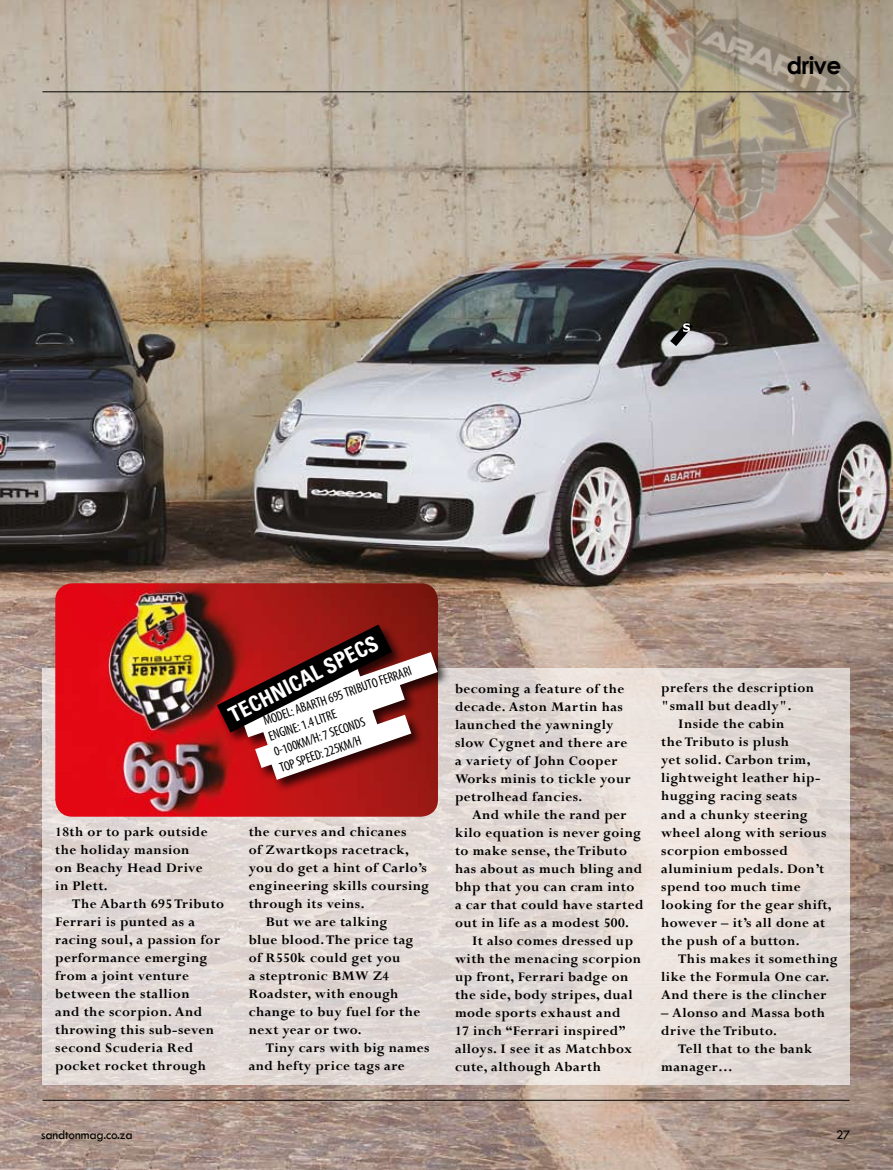
<style>
.page{position:relative;width:893px;height:1170px;background:#fff}
.page>*{position:absolute;margin:0;border:0;box-sizing:border-box;transform-origin:0 0}
.t1{font:700 24px "Century Gothic";letter-spacing:-.02em;color:#000}
.t2{font:700 condensed 21.45px "Univers LT Std";color:#fff}
.t3{font:700 14.7px/18px "Perpetua";letter-spacing:.03em;color:#000}
.t4{font:condensed 13.5px/16.5px "Myriad Pro";color:#000}
.t5{font:13.5px "Tw Cen";letter-spacing:-.01em;color:#000}
</style>
<div class="page">
<img style="left:0;top:0;width:893px;height:1169px">
<img style="left:611px;top:0;width:282px;height:291px">
<svg style="left:43px;top:668px;width:807px;height:416px;background:#e3dad6"></svg>
<svg style="left:670px;top:321px;width:23px;height:25px"></svg>
<img style="left:55px;top:583px;width:383px;height:233px">
<div style="left:215px;top:622px;width:235px;height:170px;background:#000;opacity:.75"></div>
<svg style="left:217px;top:624px;width:221px;height:155px"></svg>
<hr style="left:43px;top:1099px;width:807px;height:1px;background:#000">
<hr style="left:43px;top:92px;width:807px;height:1px;background:#000">
<h1 class="t1" style="left:787px;top:50px;width:56px">drive</h1>
<h2 class="t2" style="left:225px;top:704px;width:166px;rotate:-27deg">TECHNICAL SPECS</h2>
<p class="t4" style="left:261px;top:713px;width:157px;rotate:-19deg">MODEL: Abarth 695 Tributo Ferrari<br>ENGINE: 1.4 litre<br>0-100KM/H: 7 second s<br>TOP SPEED: 225km /h</p>
<p class="t3" style="left:55px;top:822px;width:154px">18th or to park outside the holiday mansion on Beachy Head Drive in Plett.</p>
<p class="t3" style="left:55px;top:894px;width:170px;text-indent:17px">The Abarth 695 Tributo<br>Ferrari is punted as a racing soul, a passion for performance emerging from a joint venture between the stallion<br>and the scorpion. And throwing this sub-seven second Scuderia Red pocket rocket through</p>
<p class="t3" style="left:249px;top:822px;width:159px">the curves and chicanes</p>
<p class="t3" style="left:249px;top:840px;width:162px">of Zwartkops racetrack,</p>
<p class="t3" style="left:249px;top:858px;width:179px">you do get a hint of Carlo’s</p>
<p class="t3" style="left:249px;top:876px;width:182px">engineering skills coursing</p>
<p class="t3" style="left:249px;top:894px;width:117px">through its veins.</p>
<p class="t3" style="left:266px;top:912px;width:123px">But we are talking</p>
<p class="t3" style="left:249px;top:930px;width:166px">blue blood. The price tag</p>
<p class="t3" style="left:249px;top:948px;width:153px">of R550k could get you</p>
<p class="t3" style="left:249px;top:966px;width:142px">a steptronic BMW Z4</p>
<p class="t3" style="left:249px;top:984px;width:151px">Roadster, with enough</p>
<p class="t3" style="left:249px;top:1002px;width:173px">change to buy fuel for the</p>
<p class="t3" style="left:249px;top:1020px;width:114px">next year or two.</p>
<p class="t3" style="left:266px;top:1038px;width:165px">Tiny cars with big names</p>
<p class="t3" style="left:249px;top:1056px;width:157px">and hefty price tags are</p>
<p class="t3" style="left:455px;top:679px;width:177px">becoming a feature of the decade. Aston Martin has launched the yawningly slow Cygnet and there are a variety of John Cooper<br>Works minis to tickle your petrolhead fancies.</p>
<p class="t3" style="left:472px;top:805px;width:156px">And while the rand per</p>
<p class="t3" style="left:455px;top:823px;width:187px">kilo equation is never going</p>
<p class="t3" style="left:455px;top:841px;width:174px">to make sense, the Tributo</p>
<p class="t3" style="left:455px;top:859px;width:189px">has about as much bling and</p>
<p class="t3" style="left:455px;top:877px;width:181px">bhp that you can cram into</p>
<p class="t3" style="left:455px;top:895px;width:190px">a car that could have started</p>
<p class="t3" style="left:455px;top:913px;width:176px">out in life as a modest 500.</p>
<p class="t3" style="left:472px;top:931px;width:163px">It also comes dressed up</p>
<p class="t3" style="left:455px;top:949px;width:188px">with the menacing scorpion</p>
<p class="t3" style="left:455px;top:967px;width:175px">up front, Ferrari badge on</p>
<p class="t3" style="left:455px;top:985px;width:179px">the side, body stripes, dual</p>
<p class="t3" style="left:455px;top:1003px;width:167px">mode sports exhaust and</p>
<p class="t3" style="left:455px;top:1021px;width:172px">17 inch “Ferrari inspired”</p>
<p class="t3" style="left:455px;top:1039px;width:179px">alloys. I see it as Matchbox</p>
<p class="t3" style="left:455px;top:1057px;width:148px">cute, although Abarth</p>
<p class="t3" style="left:661px;top:679px;width:154px">prefers the description</p>
<p class="t3" style="left:661px;top:697px;width:132px">"small but deadly".</p>
<p class="t3" style="left:678px;top:715px;width:108px">Inside the cabin</p>
<p class="t3" style="left:661px;top:733px;width:129px">the Tributo is plush</p>
<p class="t3" style="left:661px;top:751px;width:151px">yet solid. Carbon trim,</p>
<p class="t3" style="left:661px;top:769px;width:161px">lightweight leather hip-</p>
<p class="t3" style="left:661px;top:787px;width:137px">hugging racing seats</p>
<p class="t3" style="left:661px;top:805px;width:148px">and a chunky steering</p>
<p class="t3" style="left:661px;top:823px;width:167px">wheel along with serious</p>
<p class="t3" style="left:661px;top:841px;width:128px">scorpion embossed</p>
<p class="t3" style="left:661px;top:859px;width:165px">aluminium pedals. Don’t</p>
<p class="t3" style="left:661px;top:877px;width:141px">spend too much time</p>
<p class="t3" style="left:661px;top:895px;width:172px">looking for the gear shift,</p>
<p class="t3" style="left:661px;top:912px;width:165px">however – it’s all done at</p>
<p class="t3" style="left:661px;top:930px;width:140px">the push of a button.</p>
<p class="t3" style="left:678px;top:948px;width:161px">This makes it something</p>
<p class="t3" style="left:661px;top:966px;width:170px">like the Formula One car.</p>
<p class="t3" style="left:661px;top:984px;width:167px">And there is the clincher</p>
<p class="t3" style="left:661px;top:1002px;width:165px">– Alonso and Massa both drive the Tributo.</p>
<p class="t3" style="left:661px;top:1038px;width:153px;text-indent:17px">Tell that to the bank manager…</p>
<p class="t5" style="left:41px;top:1126px;width:93px">sandtonmag.co.za</p>
<p class="t5" style="left:836px;top:1126px;width:16px">27</p>
</div>
